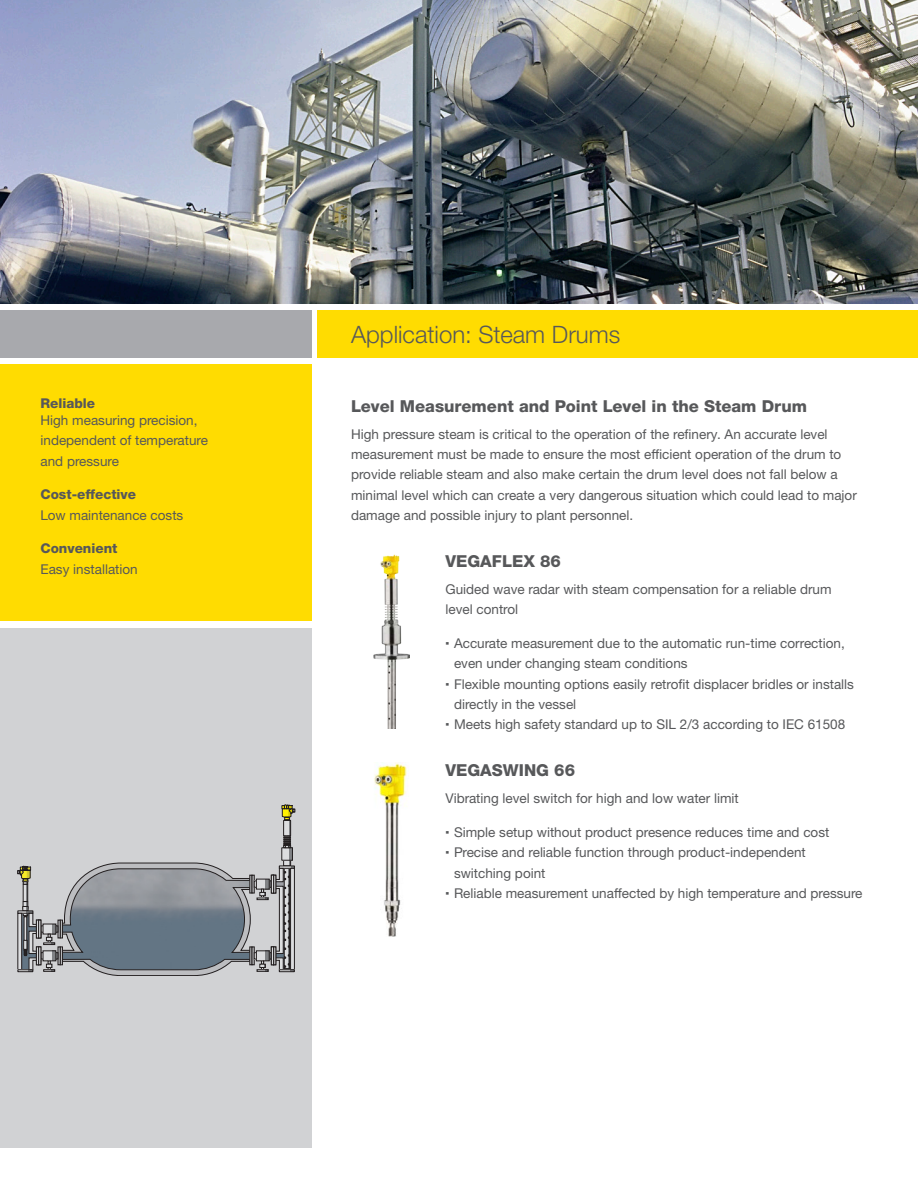
<style>
.page{position:relative;width:918px;height:1188px;background:#fff}
.page>*{position:absolute;margin:0;border:0;box-sizing:border-box;transform-origin:0 0}
._1_Headline_page_US{font:300 24px "Helvetica Neue LTW1 G";color:#57585a}
._1_Body_text_headlin{font:800 16.5px "Helvetica Neue LTW1 G";color:#57585a}
._1_Body_text_80K_US{font:13.5px/20.2px "Helvetica Neue LTW1 G";color:#57585a}
._2_Kuno_Head_US{font:800 13.5px "Helvetica Neue LTW1 G";color:#57585a}
.s1{font-family:"Helvetica Linotype";font-weight:700}
</style>
<div class="page">
<div style="left:0;top:310px;width:311px;height:48px;background:#a8a9ad"></div>
<div style="left:0;top:364px;width:311px;height:257px;background:#ffdc01"></div>
<div style="left:0;top:628px;width:311px;height:520px;background:#d1d2d4"></div>
<div style="left:284px;top:821px;width:7px;height:15px;background:#dcdddf"></div>
<div style="left:283px;top:820px;width:8px;height:16px;border:1px solid #231f20"></div>
<svg style="left:281px;top:805px;width:14px;height:16px"></svg>
<div style="left:279px;top:866px;width:16px;height:3px;border:1px solid #231f20"></div>
<div style="left:290px;top:868px;width:5px;height:102px;border:1px solid #231f20"></div>
<div style="left:279px;top:969px;width:16px;height:3px;border:1px solid #231f20"></div>
<svg style="left:17px;top:835px;width:277px;height:141px"></svg>
<div style="left:271px;top:947px;width:3px;height:18px;background:#dcdddf;border:1px solid #231f20"></div>
<img style="left:0;top:0;width:918px;height:304px">
<div style="left:317px;top:310px;width:601px;height:48px;background:#ffdc01"></div>
<img style="left:374px;top:554px;width:35px;height:175px">
<img style="left:374px;top:763px;width:35px;height:173px">
<p class="_2_Kuno_Head_US" style="left:40px;top:395px;width:56px">Reliable</p>
<p class="_1_Body_text_80K_US" style="left:40px;top:410px;width:169px">High measuring precision, independent of temperature and pressure</p>
<p class="_2_Kuno_Head_US" style="left:40px;top:487px;width:97px">Cost-effective</p>
<p class="_1_Body_text_80K_US" style="left:40px;top:505px;width:144px">Low maintenance costs</p>
<p class="_2_Kuno_Head_US" style="left:40px;top:541px;width:79px">Convenient</p>
<p class="_1_Body_text_80K_US" style="left:40px;top:559px;width:99px">Easy installation</p>
<p class="_1_Headline_page_US" style="left:351px;top:319px;width:271px">Application: Steam Drums</p>
<p class="_1_Body_text_headlin" style="left:351px;top:396px;width:458px">Level Measurement and Point Level in the Steam Drum</p>
<p class="_1_Body_text_80K_US" style="left:351px;top:424px;width:507px">High pressure steam is critical to the operation of the refinery. An accurate level measurement must be made to ensure the most efficient operation of the drum to provide reliable steam and also make certain the drum level does not fall below a minimal level which can create a very dangerous situation which could lead to major damage and possible injury to plant personnel.</p>
<p class="_1_Body_text_headlin" style="left:446px;top:551px;width:117px">VEGAFLEX 86</p>
<p class="_1_Body_text_80K_US" style="left:446px;top:579px;width:388px">Guided wave radar with steam compensation for a reliable drum level control</p>
<p class="_1_Body_text_80K_US" style="left:454px;top:633px;width:392px;text-indent:-9px"><span class="s1">▪</span> Accurate measurement due to the automatic run-time correction, even under changing steam conditions</p>
<p class="_1_Body_text_80K_US" style="left:454px;top:673px;width:402px;text-indent:-9px"><span class="s1">▪</span> Flexible mounting options easily retrofit displacer bridles or installs directly in the vessel</p>
<p class="_1_Body_text_80K_US" style="left:446px;top:714px;width:401px"><span class="s1">▪</span> Meets high safety standard up to SIL 2/3 according to IEC 61508</p>
<p class="_1_Body_text_headlin" style="left:446px;top:761px;width:131px">VEGASWING 66</p>
<p class="_1_Body_text_80K_US" style="left:446px;top:788px;width:295px">Vibrating level switch for high and low water limit</p>
<p class="_1_Body_text_80K_US" style="left:446px;top:822px;width:385px"><span class="s1">▪</span> Simple setup without product presence reduces time and cost</p>
<p class="_1_Body_text_80K_US" style="left:454px;top:842px;width:353px;text-indent:-9px"><span class="s1">▪</span> Precise and reliable function through product-independent switching point</p>
<p class="_1_Body_text_80K_US" style="left:446px;top:883px;width:419px"><span class="s1">▪</span> Reliable measurement unaffected by high temperature and pressure</p>
</div>
